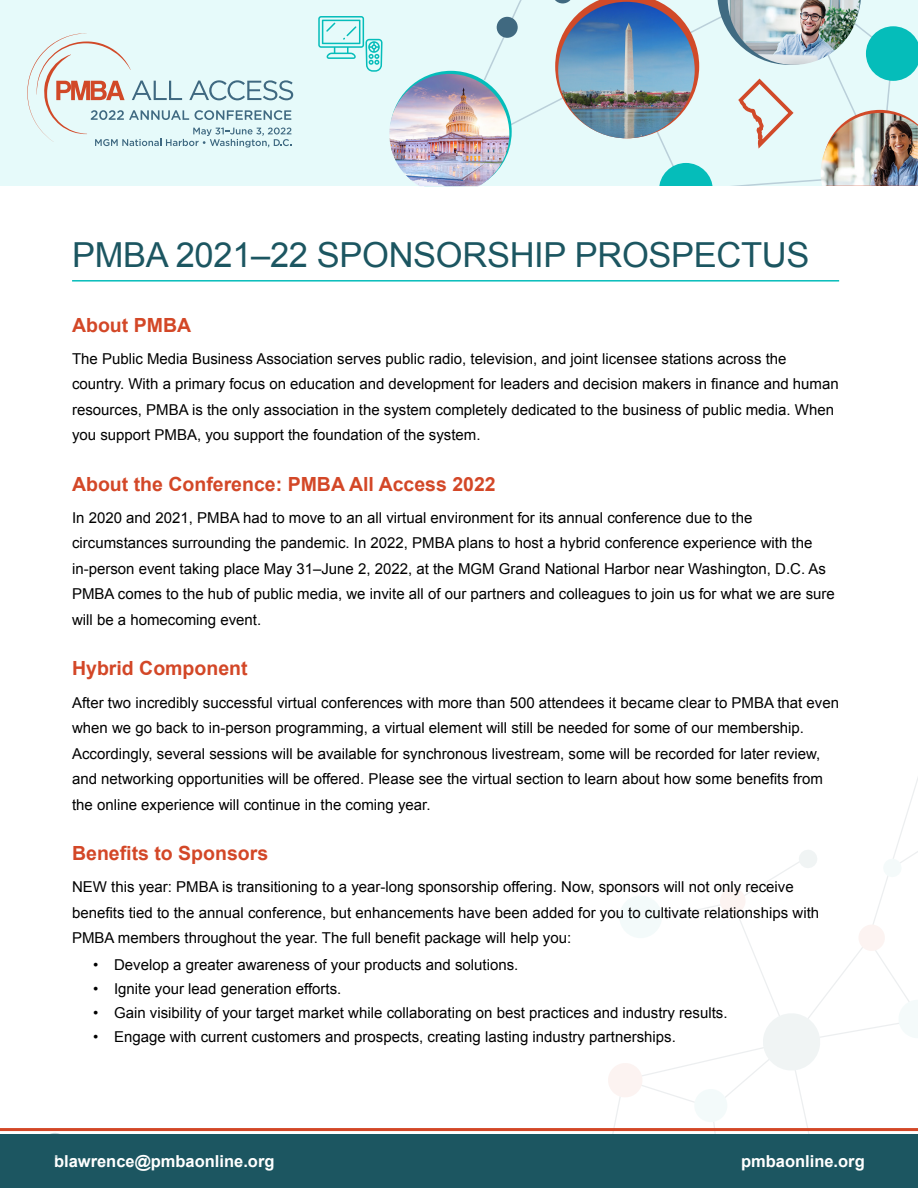
<style>
.page{position:relative;width:918px;height:1188px;background:#fff}
.page>*{position:absolute;margin:0;border:0;box-sizing:border-box;transform-origin:0 0}
.t1{font:34.5px "Arial";letter-spacing:-.01em;color:#1c5661}
.t2{font:700 19.5px "Arial";color:#d34727}
.t3{font:700 16.5px "Arial";color:#fff}
.t4{font:15px/25.5px "Arial";color:#000}
</style>
<div class="page">
<svg style="left:607px;top:813px;width:311px;height:321px"></svg>
<div style="left:0;top:1134px;width:918px;height:54px;background:#1c5661"></div>
<hr style="left:0;top:1128px;width:918px;height:3px;background:#d34727">
<svg style="left:41px;top:1131px;width:28px;height:3px"></svg>
<div style="left:0;top:0;width:918px;height:186px;background:#e6fafa"></div>
<svg style="left:432px;top:0;width:94px;height:149px"></svg>
<div style="left:497px;top:17px;width:21px;height:21px;background:#406980;border-radius:50%"></div>
<img style="left:552px;top:0;width:366px;height:186px">
<svg style="left:318px;top:16px;width:65px;height:56px"></svg>
<img style="left:389px;top:74px;width:120px;height:112px">
<svg style="left:27px;top:33px;width:266px;height:115px"></svg>
<hr style="left:72px;top:280px;width:767px;height:2px;background:#05bcba">
<p class="t1" style="left:72px;top:232px;width:739px">PMBA 2021–22 SPONSORSHIP PROSPECTUS</p>
<p class="t2" style="left:72px;top:312px;width:121px">About PMBA</p>
<p class="t4" style="left:72px;top:346px;width:768px">The Public Media Business Association serves public radio, television, and joint licensee stations across the country. With a primary focus on education and development for leaders and decision makers in finance and human resources, PMBA is the only association in the system completely dedicated to the business of public media. When you support PMBA, you support the foundation of the system.</p>
<p class="t2" style="left:72px;top:471px;width:425px">About the Conference: PMBA All Access 2022</p>
<p class="t4" style="left:72px;top:505px;width:764px">In 2020 and 2021, PMBA had to move to an all virtual environment for its annual conference due to the circumstances surrounding the pandemic. In 2022, PMBA plans to host a hybrid conference experience with the in-person event taking place May 31–June 2, 2022, at the MGM Grand National Harbor near Washington, D.C. As PMBA comes to the hub of public media, we invite all of our partners and colleagues to join us for what we are sure will be a homecoming event.</p>
<p class="t2" style="left:72px;top:656px;width:177px">Hybrid Component</p>
<p class="t4" style="left:72px;top:690px;width:769px">After two incredibly successful virtual conferences with more than 500 attendees it became clear to PMBA that even when we go back to in-person programming, a virtual element will still be needed for some of our membership.<br>Accordingly, several sessions will be available for synchronous livestream, some will be recorded for later review, and networking opportunities will be offered. Please see the virtual section to learn about how some benefits from the online experience will continue in the coming year.</p>
<p class="t2" style="left:72px;top:840px;width:198px">Benefits to Sponsors</p>
<p class="t4" style="left:72px;top:874px;width:749px">NEW this year: PMBA is transitioning to a year-long sponsorship offering. Now, sponsors will not only receive benefits tied to the annual conference, but enhancements have been added for you to cultivate relationships with<br>PMBA members throughout the year. The full benefit package will help you:</p>
<p class="t4" style="left:93px;top:952px;width:427px">• Develop a greater awareness of your products and solutions.</p>
<p class="t4" style="left:93px;top:976px;width:250px">• Ignite your lead generation efforts.</p>
<p class="t4" style="left:93px;top:1000px;width:636px">• Gain visibility of your target market while collaborating on best practices and industry results.</p>
<p class="t4" style="left:93px;top:1024px;width:584px">• Engage with current customers and prospects, creating lasting industry partnerships.</p>
<p class="t3" style="left:54px;top:1151px;width:222px">blawrence@pmbaonline.org</p>
<p class="t3" style="left:741px;top:1151px;width:125px">pmbaonline.org</p>
</div>
